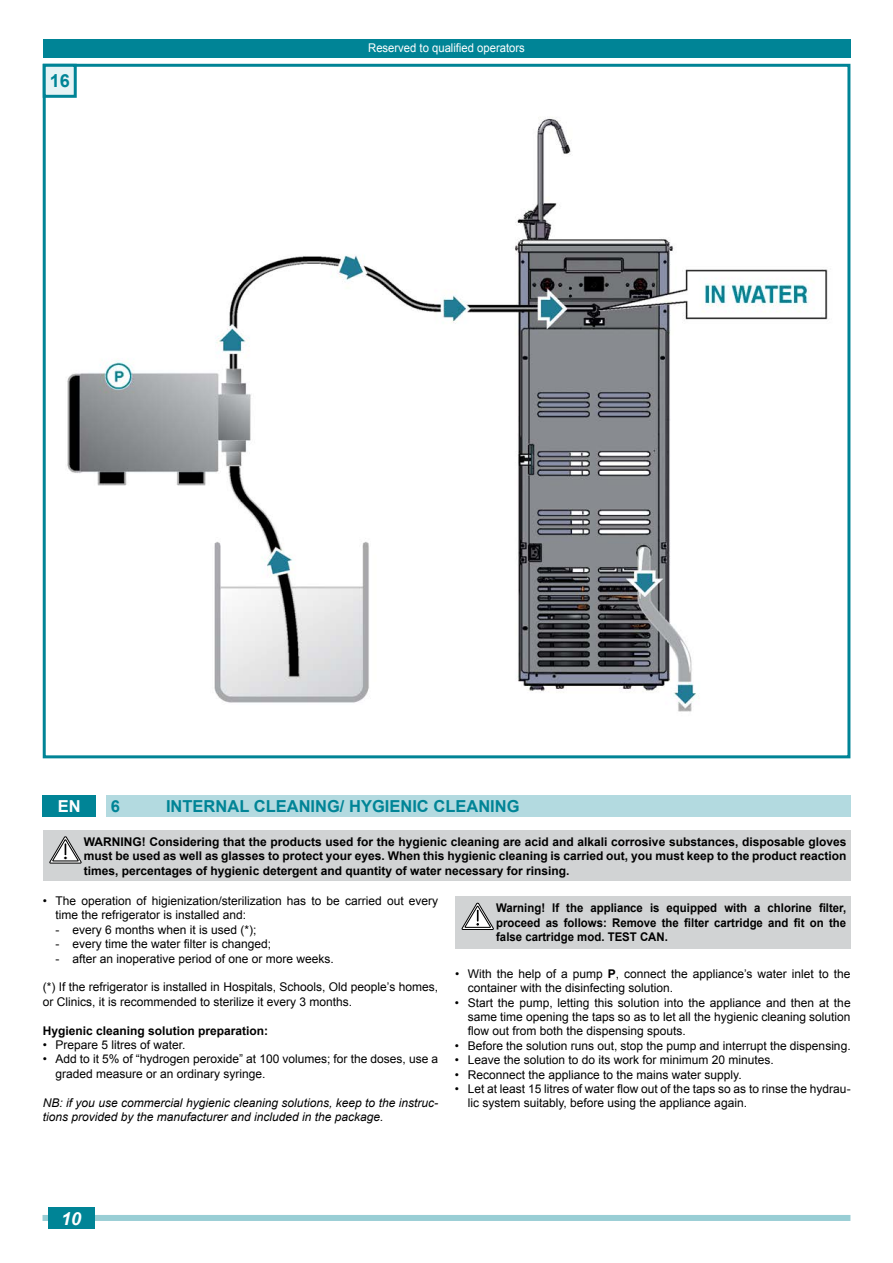
<style>
.page{position:relative;width:893px;height:1263px;background:#fff}
.page>*{position:absolute;margin:0;border:0;box-sizing:border-box;transform-origin:0 0}
.t1{font:italic 700 18px "Arial";color:#fff}
.t2{font:700 18px "Arial";color:#008496}
.t3{font:700 16.5px "Arial";color:#008496}
.t4{font:700 16.5px "Arial";color:#fff}
.t5{font:12px/14.4px "Arial";color:#000}
.t6{font:700 12px/14.4px "Arial";color:#000;text-align:justify}
.t7{font:700 12px/14.4px "Arial";color:#000;text-align:justify;scale:.95 1}
.t8{font:italic 12px/14.4px "Arial";color:#000}
.t9{font:12px "Arial";color:#fff;scale:.94 1}
.s1{font-weight:700}
</style>
<div class="page">
<div style="left:43px;top:1215px;width:807px;height:6px;background:#99ced5"></div>
<div style="left:48px;top:1207px;width:47px;height:22px;background:#008496"></div>
<div style="left:43px;top:39px;width:807px;height:18px;background:#008496"></div>
<div style="left:107px;top:795px;width:744px;height:21px;background:#b3dae0"></div>
<div style="left:43px;top:795px;width:53px;height:21px;background:#008496"></div>
<div style="left:43px;top:830px;width:808px;height:51px;background:#d1d3d4"></div>
<svg style="left:49px;top:836px;width:33px;height:28px"></svg>
<div style="left:455px;top:896px;width:395px;height:53px;background:#d1d3d4"></div>
<svg style="left:461px;top:902px;width:33px;height:28px"></svg>
<img style="left:67px;top:117px;width:761px;height:595px">
<div style="left:43px;top:64px;width:807px;height:694px;border:3px solid #008496"></div>
<div style="left:44px;top:65px;width:31px;height:31px;background:#e6f3f5"></div>
<div style="left:43px;top:64px;width:34px;height:34px;border:3px solid #008496"></div>
<h1 class="t2" style="left:50px;top:69px;width:22px">16</h1>
<p class="t9" style="left:368px;top:40px;width:168px">Reserved to qualified operators</p>
<h2 class="t4" style="left:58px;top:795px;width:24px">EN</h2>
<h2 class="t3" style="left:111px;top:795px;width:11px">6</h2>
<h2 class="t3" style="left:166px;top:795px;width:355px">INTERNAL CLEANING/ HYGIENIC CLEANING</h2>
<p class="t6" style="left:84px;top:835px;width:764px">WARNING! Considering that the products used for the hygienic cleaning are acid and alkali corrosive substances, disposable gloves must be used as well as glasses to protect your eyes. When this hygienic cleaning is carried out, you must keep to the product reaction times, percentages of hygienic detergent and quantity of water necessary for rinsing.</p>
<p class="t7" style="left:496px;top:901px;width:370px">Warning! If the appliance is equipped with a chlorine filter, proceed as follows: Remove the filter cartridge and fit on the false cartridge mod. TEST CAN.</p>
<p class="t5" style="left:468px;top:966px;width:384px;text-indent:-13px">• With the help of a pump <span class="s1">P</span>, connect the appliance’s water inlet to the container with the disinfecting solution.</p>
<p class="t5" style="left:468px;top:995px;width:384px;text-align:justify;text-indent:-13px">• Start the pump, letting this solution into the appliance and then at the same time opening the taps so as to let all the hygienic cleaning solution flow out from both the dispensing spouts.</p>
<p class="t5" style="left:455px;top:1038px;width:397px">• Before the solution runs out, stop the pump and interrupt the dispensing.</p>
<p class="t5" style="left:455px;top:1053px;width:320px">• Leave the solution to do its work for minimum 20 minutes.</p>
<p class="t5" style="left:455px;top:1067px;width:288px">• Reconnect the appliance to the mains water supply.</p>
<p class="t5" style="left:468px;top:1082px;width:384px;text-indent:-13px">• Let at least 15 litres of water flow out of the taps so as to rinse the hydrau&shy;lic system suitably, before using the appliance again.</p>
<p class="t5" style="left:55px;top:894px;width:384px;text-indent:-13px">• The operation of higienization/sterilization has to be carried out every time the refrigerator is installed and:</p>
<p class="t5" style="left:55px;top:922px;width:203px">- every 6 months when it is used (*);</p>
<p class="t5" style="left:55px;top:937px;width:217px">- every time the water filter is changed;</p>
<p class="t5" style="left:55px;top:951px;width:280px">- after an inoperative period of one or more weeks.</p>
<p class="t5" style="left:43px;top:980px;width:397px">(*) If the refrigerator is installed in Hospitals, Schools, Old people’s homes, or Clinics, it is recommended to sterilize it every 3 months.</p>
<p class="t6" style="left:43px;top:1023px;width:227px">Hygienic cleaning solution preparation:</p>
<p class="t5" style="left:43px;top:1038px;width:144px">• Prepare 5 litres of water.</p>
<p class="t5" style="left:56px;top:1052px;width:384px;text-indent:-13px">• Add to it 5% of “hydrogen peroxide” at 100 volumes; for the doses, use a graded measure or an ordinary syringe.</p>
<p class="t8" style="left:43px;top:1095px;width:397px">NB: if you use commercial hygienic cleaning solutions, keep to the instruc&shy;tions provided by the manufacturer and included in the package.</p>
<h1 class="t1" style="left:61px;top:1206px;width:22px">10</h1>
</div>
